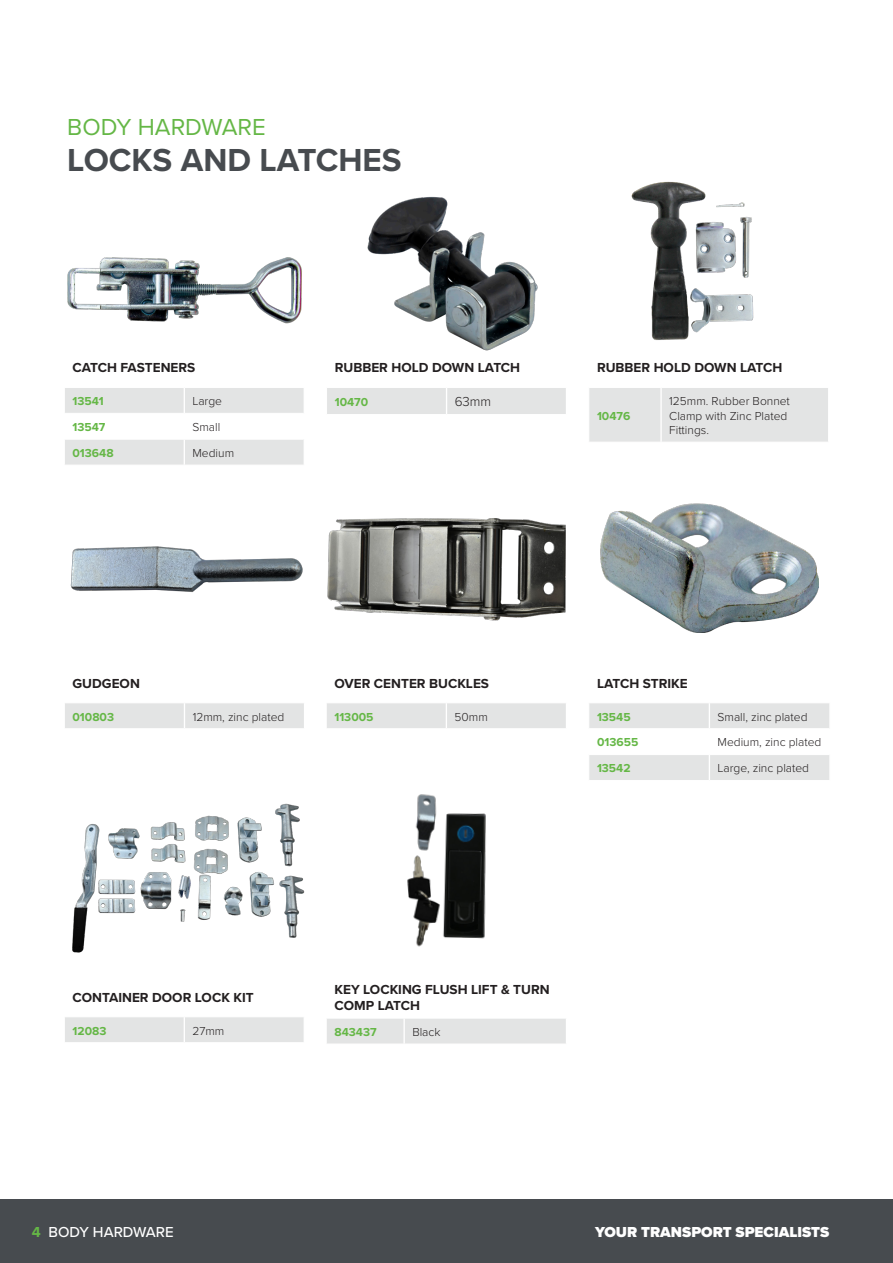
<style>
.page{position:relative;width:893px;height:1263px;background:#fff}
.page>*{position:absolute;margin:0;border:0;box-sizing:border-box;transform-origin:0 0}
._2__Product_Heading{font:700 33px "Proxima Nova";color:#474b4f}
._1__Series_Heading{font:24px "Proxima Nova";color:#65b746}
.t1{font:900 15px "Proxima Nova";color:#fff}
.t2{font:500 15px "Proxima Nova";color:#fff}
.First_Heading{font:700 13.5px/16.4px "Proxima Nova";color:#231f20}
.Subheading{font:300 13.5px "Proxima Nova";color:#231f20}
.Subheading-2{font:300 12px/14.4px "Proxima Nova";color:#231f20}
.First_Heading-2{font:700 12px "Proxima Nova";color:#65b746}
.s1{font-weight:700;color:#65b746}
</style>
<div class="page">
<div style="left:0;top:1199px;width:893px;height:64px;background:#474b4f"></div>
<div style="left:65px;top:1017px;width:239px;height:25px;background:#e3e4e4"></div>
<div style="left:327px;top:1019px;width:239px;height:25px;background:#e3e4e4"></div>
<img style="left:72px;top:803px;width:233px;height:150px">
<img style="left:407px;top:794px;width:79px;height:153px">
<div style="left:327px;top:703px;width:239px;height:25px;background:#e3e4e4"></div>
<svg style="left:65px;top:388px;width:239px;height:77px"></svg>
<hr style="left:184px;top:413px;width:120px;height:1px;background:#fff">
<hr style="left:184px;top:439px;width:120px;height:1px;background:#fff">
<div style="left:327px;top:388px;width:239px;height:26px;background:#e3e4e4"></div>
<img style="left:367px;top:196px;width:171px;height:155px">
<div style="left:589px;top:388px;width:239px;height:54px;background:#e3e4e4"></div>
<hr style="left:660px;top:388px;width:2px;height:54px;background:#fff">
<img style="left:631px;top:181px;width:123px;height:159px">
<img style="left:67px;top:257px;width:235px;height:67px">
<img style="left:327px;top:518px;width:239px;height:103px">
<div style="left:65px;top:703px;width:239px;height:25px;background:#e3e4e4"></div>
<img style="left:70px;top:546px;width:233px;height:46px">
<img style="left:601px;top:504px;width:217px;height:128px">
<svg style="left:589px;top:703px;width:240px;height:77px"></svg>
<hr style="left:588px;top:728px;width:121px;height:1px;background:#fff">
<hr style="left:709px;top:728px;width:120px;height:1px;background:#fff">
<p class="_1__Series_Heading" style="left:67px;top:109px;width:200px">BODY HARDWARE</p>
<p class="_2__Product_Heading" style="left:67px;top:135px;width:336px">LOCKS AND LATCHES</p>
<p class="First_Heading" style="left:73px;top:359px;width:124px">CATCH FASTENERS</p>
<p class="First_Heading-2" style="left:73px;top:392px;width:33px">13541</p>
<p class="Subheading-2" style="left:192px;top:393px;width:31px">Large</p>
<p class="First_Heading-2" style="left:73px;top:418px;width:34px">13547</p>
<p class="Subheading-2" style="left:192px;top:419px;width:29px">Small</p>
<p class="First_Heading-2" style="left:73px;top:444px;width:43px">013648</p>
<p class="Subheading-2" style="left:192px;top:445px;width:43px">Medium</p>
<p class="First_Heading" style="left:335px;top:359px;width:187px">RUBBER HOLD DOWN LATCH</p>
<p class="First_Heading-2" style="left:335px;top:393px;width:35px">10470</p>
<p class="Subheading" style="left:455px;top:392px;width:38px">63mm</p>
<p class="First_Heading" style="left:597px;top:359px;width:187px">RUBBER HOLD DOWN LATCH</p>
<p class="First_Heading-2" style="left:597px;top:407px;width:35px">10476</p>
<p class="Subheading-2" style="left:669px;top:393px;width:122px">125mm. Rubber Bonnet<br>Clamp with Zinc Plated<br>Fittings.</p>
<p class="First_Heading" style="left:73px;top:675px;width:69px">GUDGEON</p>
<p class="First_Heading-2" style="left:73px;top:707px;width:43px">010803</p>
<p class="Subheading-2" style="left:193px;top:709px;width:93px">12mm, zinc plated</p>
<p class="First_Heading" style="left:334px;top:675px;width:156px">OVER CENTER BUCKLES</p>
<p class="First_Heading-2" style="left:334px;top:707px;width:41px">113005</p>
<p class="Subheading-2" style="left:455px;top:709px;width:35px">50mm</p>
<p class="First_Heading" style="left:597px;top:675px;width:92px">LATCH STRIKE</p>
<p class="First_Heading-2" style="left:597px;top:707px;width:35px">13545</p>
<p class="Subheading-2" style="left:718px;top:709px;width:91px">Small, zinc plated</p>
<p class="First_Heading-2" style="left:597px;top:733px;width:43px">013655</p>
<p class="Subheading-2" style="left:718px;top:734px;width:105px">Medium, zinc plated</p>
<p class="First_Heading-2" style="left:597px;top:759px;width:35px">13542</p>
<p class="Subheading-2" style="left:718px;top:760px;width:93px">Large, zinc plated</p>
<p class="First_Heading" style="left:73px;top:989px;width:183px">CONTAINER DOOR LOCK KIT</p>
<p class="First_Heading-2" style="left:73px;top:1021px;width:35px">12083</p>
<p class="Subheading-2" style="left:192px;top:1023px;width:33px">27mm</p>
<p class="First_Heading" style="left:334px;top:981px;width:217px">KEY LOCKING FLUSH LIFT &amp; TURN<br>COMP LATCH</p>
<p class="First_Heading-2" style="left:334px;top:1023px;width:44px">843437</p>
<p class="Subheading-2" style="left:412px;top:1024px;width:30px">Black</p>
<p class="t2" style="left:32px;top:1221px;width:143px"><span class="s1">4</span> BODY HARDWARE</p>
<p class="t1" style="left:595px;top:1221px;width:236px">YOUR TRANSPORT SPECIALISTS</p>
</div>
